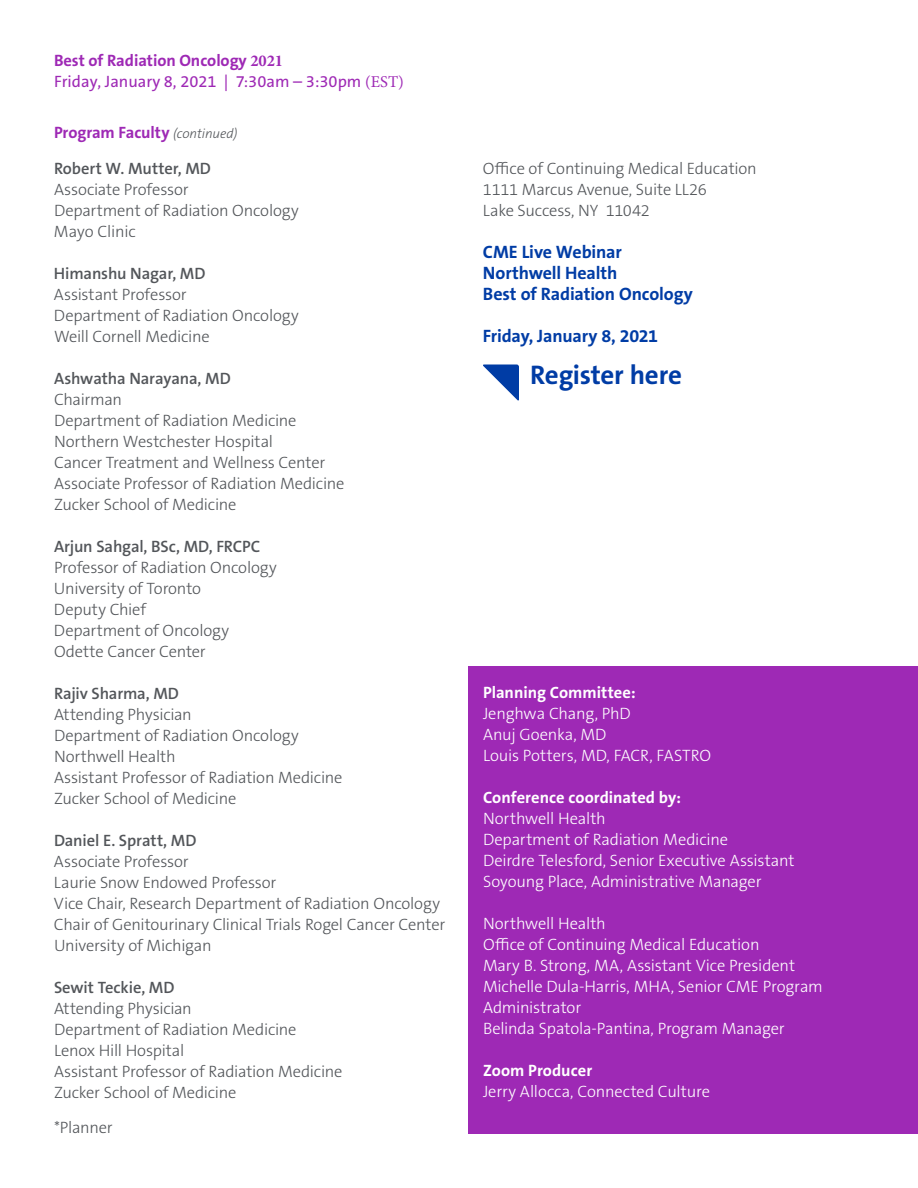
<style>
.page{position:relative;width:918px;height:1188px;background:#fff}
.page>*{position:absolute;margin:0;border:0;box-sizing:border-box;transform-origin:0 0}
.Body_copy_Plain_11_1{font:700 27px "The Sans B W7";letter-spacing:-.01em;color:#003ca5}
.Body_copy_Plain_11_1-2{font:700 18px "The Sans B W7";letter-spacing:-.01em;color:#003ca5}
.Body_copy_Plain_10_1{font:300 16.5px/21px "The Sans B W3";letter-spacing:-.015em;color:#53565a}
.Body_copy_Plain_11_1-3{font:300 16.5px/21px "The Sans B W3";letter-spacing:-.01em;color:#fff}
.Body_copy_Plain_11_1-4{font:300 16.5px "The Sans B W3";letter-spacing:-.015em;color:#53565a}
.Body_copy_Plain_10_1-2{font:16.5px/21px "The Sans B W5 Plain";color:#9e29b5}
.Body_copy_Plain_11_1-5{font:700 16.5px "The Sans B W7";color:#fff}
.Body_copy_Plain_10_1-3{font:600 16.5px/36px "The Sans B W6";letter-spacing:-.005em;color:#53565a}
.s1{font-family:"The Sans B W7";font-weight:700}
.s2{font-family:"Minion Pro";font-weight:700}
.s3{font-family:"Minion Pro"}
.s4{font-family:"The Sans B W7";font-weight:700;color:#9e29b5}
.s5{font-family:"The Sans B W3";font-weight:300;font-style:italic;font-size:13.5px}
.s6{font-family:"The Sans B W6";font-weight:600}
</style>
<div class="page">
<div style="left:468px;top:666px;width:450px;height:468px;background:#9e29b5"></div>
<svg style="left:483px;top:365px;width:36px;height:36px"></svg>
<p class="Body_copy_Plain_10_1-2" style="left:54px;top:50px;width:351px"><span class="s1">Best of Radiation Oncology</span> <span class="s2">2021<br></span>Friday, January 8, 2021 | 7:30am – 3:30pm <span class="s3">(EST)</span></p>
<p class="Body_copy_Plain_10_1-3" style="left:54px;top:115px;width:185px"><span class="s4">Program Faculty</span> <span class="s5">(continued)<br></span>Robert W. Mutter, MD</p>
<p class="Body_copy_Plain_10_1" style="left:54px;top:179px;width:246px">Associate Professor<br>Department of Radiation Oncology<br>Mayo Clinic</p>
<p class="Body_copy_Plain_10_1" style="left:54px;top:263px;width:246px"><span class="s6">Himanshu Nagar, MD<br></span>Assistant Professor<br>Department of Radiation Oncology<br>Weill Cornell Medicine</p>
<p class="Body_copy_Plain_10_1" style="left:54px;top:368px;width:292px"><span class="s6">Ashwatha Narayana, MD<br></span>Chairman<br>Department of Radiation Medicine<br>Northern Westchester Hospital<br>Cancer Treatment and Wellness Center<br>Associate Professor of Radiation Medicine<br>Zucker School of Medicine</p>
<p class="Body_copy_Plain_10_1" style="left:54px;top:536px;width:224px"><span class="s6">Arjun Sahgal, BSc, MD, FRCPC<br></span>Professor of Radiation Oncology<br>University of Toronto<br>Deputy Chief<br>Department of Oncology<br>Odette Cancer Center</p>
<p class="Body_copy_Plain_10_1" style="left:54px;top:683px;width:290px"><span class="s6">Rajiv Sharma, MD<br></span>Attending Physician<br>Department of Radiation Oncology<br>Northwell Health<br>Assistant Professor of Radiation Medicine<br>Zucker School of Medicine</p>
<p class="Body_copy_Plain_10_1" style="left:54px;top:830px;width:393px"><span class="s6">Daniel E. Spratt, MD<br></span>Associate Professor<br>Laurie Snow Endowed Professor<br>Vice Chair, Research Department of Radiation Oncology Chair of Genitourinary Clinical Trials Rogel Cancer Center University of Michigan</p>
<p class="Body_copy_Plain_10_1" style="left:54px;top:977px;width:290px"><span class="s6">Sewit Teckie, MD<br></span>Attending Physician<br>Department of Radiation Medicine<br>Lenox Hill Hospital<br>Assistant Professor of Radiation Medicine<br>Zucker School of Medicine</p>
<p class="Body_copy_Plain_10_1" style="left:54px;top:1117px;width:60px">*Planner</p>
<p class="Body_copy_Plain_11_1-4" style="left:483px;top:158px;width:275px">Office of Continuing Medical Education</p>
<p class="Body_copy_Plain_11_1-4" style="left:483px;top:179px;width:225px">1111 Marcus Avenue, Suite LL26</p>
<p class="Body_copy_Plain_11_1-4" style="left:483px;top:200px;width:168px">Lake Success, NY 11042</p>
<p class="Body_copy_Plain_11_1-2" style="left:483px;top:241px;width:140px">CME Live Webinar</p>
<p class="Body_copy_Plain_11_1-2" style="left:483px;top:262px;width:136px">Northwell Health</p>
<p class="Body_copy_Plain_11_1-2" style="left:483px;top:283px;width:211px">Best of Radiation Oncology</p>
<p class="Body_copy_Plain_11_1-2" style="left:483px;top:325px;width:177px">Friday, January 8, 2021</p>
<p class="Body_copy_Plain_11_1" style="left:530px;top:358px;width:153px">Register here</p>
<p class="Body_copy_Plain_11_1-5" style="left:483px;top:682px;width:154px">Planning Committee:</p>
<p class="Body_copy_Plain_11_1-3" style="left:483px;top:703px;width:149px">Jenghwa Chang, PhD</p>
<p class="Body_copy_Plain_11_1-3" style="left:483px;top:724px;width:125px">Anuj Goenka, MD</p>
<p class="Body_copy_Plain_11_1-3" style="left:483px;top:745px;width:230px">Louis Potters, MD, FACR, FASTRO</p>
<p class="Body_copy_Plain_11_1-5" style="left:483px;top:787px;width:200px">Conference coordinated by:</p>
<p class="Body_copy_Plain_11_1-3" style="left:483px;top:808px;width:124px">Northwell Health</p>
<p class="Body_copy_Plain_11_1-3" style="left:483px;top:829px;width:247px">Department of Radiation Medicine</p>
<p class="Body_copy_Plain_11_1-3" style="left:483px;top:850px;width:313px">Deirdre Telesford, Senior Executive Assistant</p>
<p class="Body_copy_Plain_11_1-3" style="left:483px;top:871px;width:280px">Soyoung Place, Administrative Manager</p>
<p class="Body_copy_Plain_11_1-3" style="left:483px;top:913px;width:124px">Northwell Health</p>
<p class="Body_copy_Plain_11_1-3" style="left:483px;top:934px;width:278px">Office of Continuing Medical Education</p>
<p class="Body_copy_Plain_11_1-3" style="left:483px;top:955px;width:314px">Mary B. Strong, MA, Assistant Vice President</p>
<p class="Body_copy_Plain_11_1-3" style="left:483px;top:976px;width:341px">Michelle Dula-Harris, MHA, Senior CME Program<br>Administrator</p>
<p class="Body_copy_Plain_11_1-3" style="left:483px;top:1018px;width:303px">Belinda Spatola-Pantina, Program Manager</p>
<p class="Body_copy_Plain_11_1-5" style="left:483px;top:1060px;width:111px">Zoom Producer</p>
<p class="Body_copy_Plain_11_1-3" style="left:483px;top:1081px;width:229px">Jerry Allocca, Connected Culture</p>
</div>
